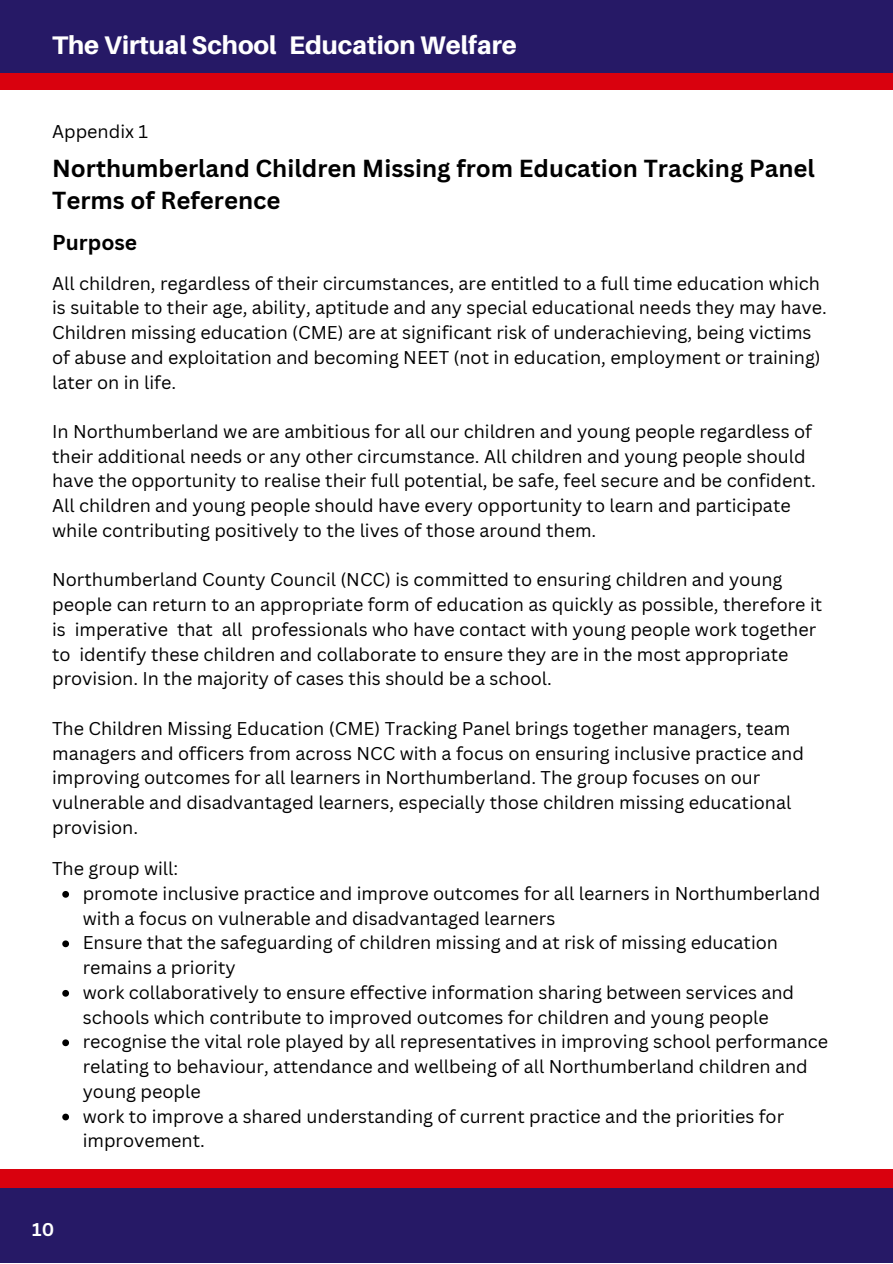
<style>
.page{position:relative;width:893px;height:1264px;background:#fff}
.page>*{position:absolute;margin:0;border:0;box-sizing:border-box;transform-origin:0 0}
.t1{font:800 25.5px "Aileron";color:#fff}
.t2{font:700 24px/32.5px "Canva Sans";color:#000}
.t3{font:700 21px "Canva Sans";color:#000}
.t4{font:18px/24.8px "Canva Sans";color:#000}
.t5{font:700 18px "Canva Sans";color:#fff}
</style>
<div class="page">
<div style="left:0;top:0;width:892px;height:80px;background:#261966"></div>
<div style="left:0;top:73px;width:892px;height:16px;background:#d9010e"></div>
<div style="left:0;top:1169px;width:892px;height:59px;background:#d9010e"></div>
<div style="left:0;top:1188px;width:892px;height:74px;background:#261966"></div>
<svg style="left:62px;top:891px;width:7px;height:6px"></svg>
<svg style="left:62px;top:940px;width:7px;height:7px"></svg>
<svg style="left:62px;top:990px;width:7px;height:6px"></svg>
<svg style="left:62px;top:1039px;width:7px;height:7px"></svg>
<svg style="left:62px;top:1113px;width:7px;height:7px"></svg>
<h1 class="t1" style="left:52px;top:29px;width:226px">The Virtual School</h1>
<h1 class="t1" style="left:289px;top:29px;width:229px">Education Welfare</h1>
<p class="t4" style="left:52px;top:119px;width:97px">Appendix 1</p>
<h2 class="t2" style="left:52px;top:151px;width:764px">Northumberland Children Missing from Education Tracking Panel<br>Terms of Reference</h2>
<p class="t3" style="left:52px;top:228px;width:86px">Purpose</p>
<p class="t4" style="left:52px;top:270px;width:776px">All children, regardless of their circumstances, are entitled to a full time education which is suitable to their age, ability, aptitude and any special educational needs they may have.<br>Children missing education (CME) are at significant risk of underachieving, being victims of abuse and exploitation and becoming NEET (not in education, employment or training) later on in life.</p>
<p class="t4" style="left:52px;top:418px;width:765px">In Northumberland we are ambitious for all our children and young people regardless of their additional needs or any other circumstance. All children and young people should have the opportunity to realise their full potential, be safe, feel secure and be confident.<br>All children and young people should have every opportunity to learn and participate while contributing positively to the lives of those around them.</p>
<p class="t4" style="left:52px;top:567px;width:771px">Northumberland County Council (NCC) is committed to ensuring children and young people can return to an appropriate form of education as quickly as possible, therefore it is imperative that all professionals who have contact with young people work together to identify these children and collaborate to ensure they are in the most appropriate provision. In the majority of cases this should be a school.</p>
<p class="t4" style="left:52px;top:715px;width:753px">The Children Missing Education (CME) Tracking Panel brings together managers, team managers and officers from across NCC with a focus on ensuring inclusive practice and improving outcomes for all learners in Northumberland. The group focuses on our vulnerable and disadvantaged learners, especially those children missing educational provision.</p>
<p class="t4" style="left:52px;top:855px;width:127px">The group will:</p>
<p class="t5" style="left:32px;top:1216px;width:23px">10</p>
<p class="t4" style="left:83px;top:880px;width:746px">promote inclusive practice and improve outcomes for all learners in Northumberland with a focus on vulnerable and disadvantaged learners<br>Ensure that the safeguarding of children missing and at risk of missing education remains a priority<br>work collaboratively to ensure effective information sharing between services and schools which contribute to improved outcomes for children and young people recognise the vital role played by all representatives in improving school performance relating to behaviour, attendance and wellbeing of all Northumberland children and young people<br>work to improve a shared understanding of current practice and the priorities for improvement.</p>
</div>
